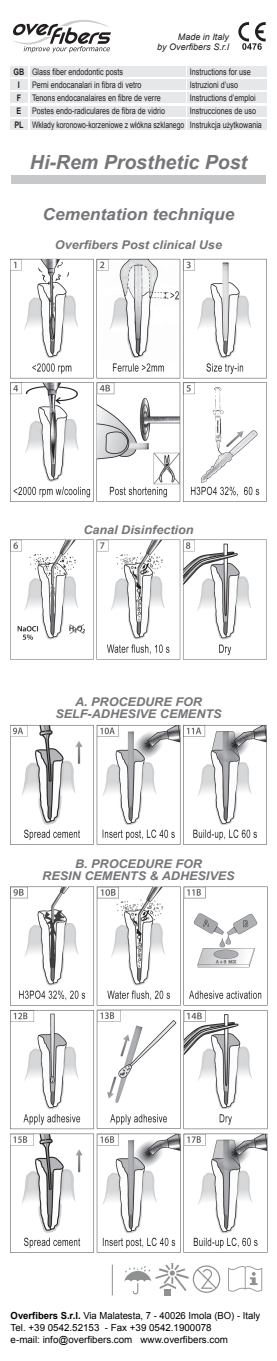
<style>
.page{position:relative;width:277px;height:1361px;background:#fff}
.page>*{position:absolute;margin:0;border:0;box-sizing:border-box;transform-origin:0 0}
.t1{font:italic 700 19.5px "Arial";color:#757679}
.t2{font:italic 700 16.5px "Arial";color:#757679;scale:1.05 1}
.t3{font:italic 700 12px/12px "Arial";color:#757679;text-align:center;scale:1.05 1}
.t4{font:9.75px/12px "Arial";color:#000001}
.t5{font:9px/13.2px "Arial";color:#231f20;scale:.8 1}
.t6{font:italic 9px/9.8px "Arial";color:#231f20;text-align:right}
.s1{font-family:"Myriad Pro"}
.s2{font-weight:700}
</style>
<div class="page">
<img style="left:11px;top:886px;width:257px;height:366px">
<img style="left:11px;top:725px;width:256px;height:119px">
<img style="left:10px;top:539px;width:256px;height:120px">
<img style="left:10px;top:258px;width:256px;height:243px">
<hr style="left:112px;top:1264px;width:1px;height:31px;background:#8e9091">
<svg style="left:228px;top:1266px;width:34px;height:25px"></svg>
<div style="left:164px;top:1289px;width:7px;height:6px;background:#8e9091"></div>
<svg style="left:124px;top:1263px;width:96px;height:31px"></svg>
<div style="left:11px;top:66px;width:17px;height:11px;background:#e6e7e9"></div>
<div style="left:30px;top:66px;width:155px;height:11px;background:#e6e7e9"></div>
<div style="left:187px;top:66px;width:79px;height:11px;background:#e6e7e9"></div>
<div style="left:11px;top:79px;width:17px;height:11px;background:#e6e7e9"></div>
<div style="left:30px;top:79px;width:155px;height:11px;background:#e6e7e9"></div>
<div style="left:187px;top:79px;width:79px;height:11px;background:#e6e7e9"></div>
<div style="left:11px;top:93px;width:17px;height:10px;background:#e6e7e9"></div>
<div style="left:30px;top:93px;width:155px;height:10px;background:#e6e7e9"></div>
<div style="left:187px;top:93px;width:79px;height:10px;background:#e6e7e9"></div>
<div style="left:11px;top:106px;width:17px;height:11px;background:#e6e7e9"></div>
<div style="left:30px;top:106px;width:155px;height:11px;background:#e6e7e9"></div>
<div style="left:187px;top:106px;width:79px;height:11px;background:#e6e7e9"></div>
<div style="left:11px;top:119px;width:17px;height:11px;background:#e6e7e9"></div>
<div style="left:30px;top:119px;width:155px;height:11px;background:#e6e7e9"></div>
<div style="left:187px;top:119px;width:79px;height:11px;background:#e6e7e9"></div>
<svg style="left:238px;top:22px;width:27px;height:28px"></svg>
<svg style="left:13px;top:20px;width:98px;height:33px"></svg>
<div style="left:11px;top:175px;width:254px;height:9px;background:#c7c8ca"></div>
<p class="t6" style="left:157px;top:32px;width:73px">Made in Italy<br>by Overfibers S.r.l</p>
<p class="t5" style="left:189px;top:65px;width:91px">Instructions for use<br>Istruzioni d’uso<br>Instructions d’emploi<br>Instrucciones de uso<br>Instrukcja u<span class="s1">ż</span>ytkowania</p>
<p class="t5" style="left:18px;top:65px;width:133px;text-indent:-4px"><span class="s2">GB</span> Glass fiber endodontic posts<br><span class="s2">I</span></p>
<p class="t5" style="left:14px;top:78px;width:214px;text-indent:18px">Perni endocanalari in fibra di vetro<br><span class="s2">F</span> Tenons endocanalaires en fibre de verre<br><span class="s2">E</span> Postes endo-radiculares de fibra de vidrio<br><span class="s2">PL</span> Wkłady koronowo-korzeniowe z włókna szklanego</p>
<h1 class="t1" style="left:30px;top:149px;width:218px">Hi-Rem Prosthetic Post</h1>
<h2 class="t2" style="left:42px;top:204px;width:184px">Cementation technique</h2>
<h3 class="t3" style="left:55px;top:239px;width:160px">Overfibers Post clinical Use</h3>
<h3 class="t3" style="left:83px;top:524px;width:106px">Canal Disinfection</h3>
<h3 class="t3" style="left:55px;top:696px;width:160px">A. PROCEDURE FOR<br>SELF-ADHESIVE CEMENTS</h3>
<h3 class="t3" style="left:42px;top:858px;width:184px">B. PROCEDURE FOR<br>RESIN CEMENTS &amp; ADHESIVES</h3>
<p class="t4" style="left:11px;top:1309px;width:250px"><span class="s2">Overfibers S.r.l.</span> Via Malatesta, 7 - 40026 Imola (BO) - Italy<br>Tel. +39 0542.52153 - Fax +39 0542.1900078<br>e-mail: info@overfibers.com www.overfibers.com</p>
</div>
